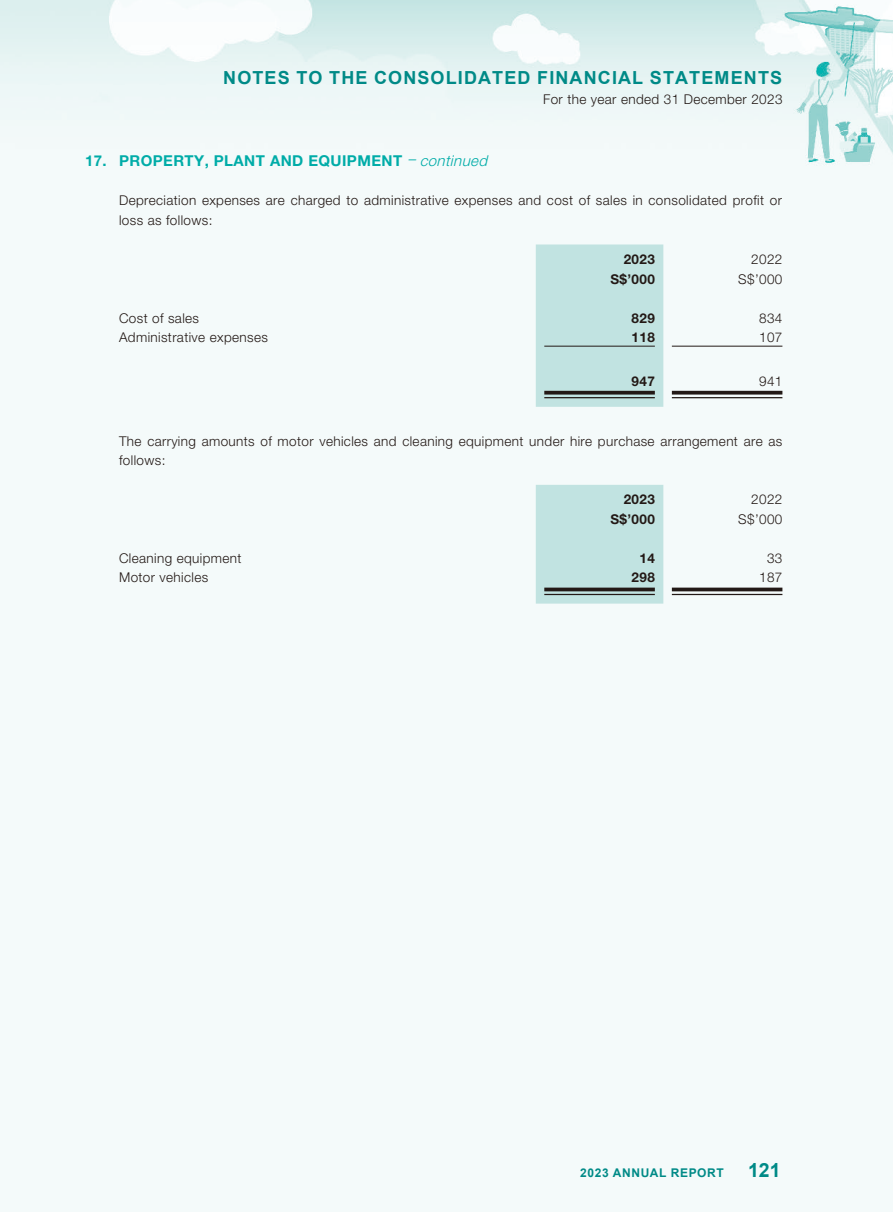
<style>
.page{position:relative;width:893px;height:1212px;background:#f4fafa}
.page>*{position:absolute;margin:0;border:0;box-sizing:border-box;transform-origin:0 0}
.t1{font:700 18px "Arial";letter-spacing:.065em;color:#008a87}
.t2{font:700 15px "Helvetica Neue LT Std";letter-spacing:.03em;color:#00aca8}
.t3{font:300 13.5px/19.5px "Helvetica Neue LT Std";letter-spacing:.03em;color:#231916}
.t4{font:700 13.5px "Helvetica Neue LT Std";letter-spacing:.03em;color:#231916}
.t5{font:700 12px "Arial";letter-spacing:.05em;color:#008a87}
.s1{font-weight:300;font-style:italic}
.s2{font-size:19.5px}
</style>
<div class="page">
<div style="left:536px;top:244px;width:127px;height:163px;background:#c1e3e1"></div>
<hr style="left:544px;top:346px;width:111px;height:1px;background:#231916">
<hr style="left:672px;top:346px;width:110px;height:1px;background:#231916">
<svg style="left:544px;top:391px;width:111px;height:4px"></svg>
<hr style="left:544px;top:397px;width:111px;height:1px;background:#231916">
<svg style="left:672px;top:391px;width:110px;height:4px"></svg>
<hr style="left:672px;top:397px;width:110px;height:1px;background:#231916">
<div style="left:536px;top:485px;width:127px;height:119px;background:#c1e3e1"></div>
<hr style="left:544px;top:588px;width:111px;height:3px;background:#231916">
<hr style="left:544px;top:594px;width:111px;height:1px;background:#231916">
<hr style="left:672px;top:588px;width:110px;height:3px;background:#231916">
<hr style="left:672px;top:594px;width:110px;height:1px;background:#231916">
<h1 class="t1" style="left:223px;top:65px;width:560px">NOTES TO THE CONSOLIDATED FINANCIAL STATEMENTS</h1>
<p class="t3" style="left:543px;top:89px;width:241px">For the year ended 31 December 2023</p>
<p class="t2" style="left:85px;top:152px;width:407px">17. PROPERTY, PLANT AND EQUIPMENT <span class="s1">–continued</span></p>
<p class="t3" style="left:119px;top:191px;width:664px">Depreciation expenses are charged to administrative expenses and cost of sales in consolidated profit or loss as follows:</p>
<p class="t4" style="left:624px;top:251px;width:33px">2023</p>
<p class="t3" style="left:751px;top:249px;width:33px">2022</p>
<p class="t4" style="left:610px;top:270px;width:46px">S$’000</p>
<p class="t3" style="left:738px;top:269px;width:46px">S$’000</p>
<p class="t3" style="left:119px;top:308px;width:82px">Cost of sales</p>
<p class="t4" style="left:632px;top:309px;width:25px">829</p>
<p class="t3" style="left:759px;top:308px;width:25px">834</p>
<p class="t3" style="left:119px;top:327px;width:150px">Administrative expenses</p>
<p class="t4" style="left:632px;top:329px;width:25px">118</p>
<p class="t3" style="left:759px;top:327px;width:25px">107</p>
<p class="t4" style="left:632px;top:372px;width:25px">947</p>
<p class="t3" style="left:759px;top:371px;width:25px">941</p>
<p class="t3" style="left:119px;top:431px;width:665px">The carrying amounts of motor vehicles and cleaning equipment under hire purchase arrangement are as follows:</p>
<p class="t4" style="left:624px;top:491px;width:33px">2023</p>
<p class="t3" style="left:751px;top:489px;width:33px">2022</p>
<p class="t4" style="left:610px;top:511px;width:46px">S$’000</p>
<p class="t3" style="left:738px;top:509px;width:46px">S$’000</p>
<p class="t3" style="left:119px;top:548px;width:124px">Cleaning equipment</p>
<p class="t4" style="left:639px;top:550px;width:17px">14</p>
<p class="t3" style="left:767px;top:548px;width:17px">33</p>
<p class="t3" style="left:119px;top:567px;width:91px">Motor vehicles</p>
<p class="t4" style="left:632px;top:569px;width:25px">298</p>
<p class="t3" style="left:759px;top:567px;width:25px">187</p>
<p class="t5" style="left:580px;top:1164px;width:202px">2023 ANNUAL REPORT <span class="s2">121</span></p>
</div>
